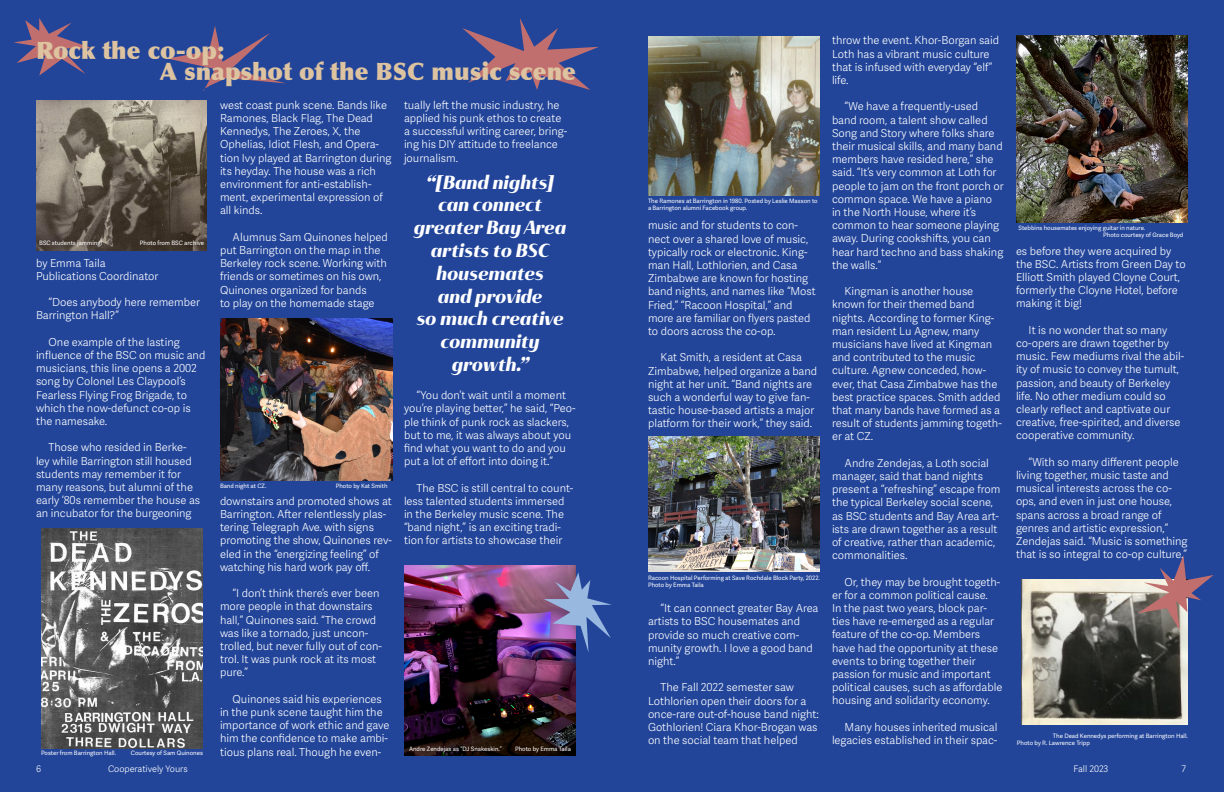
<style>
.page{position:relative;width:1224px;height:792px;background:#22459a}
.page>*{position:absolute;margin:0;border:0;box-sizing:border-box;transform-origin:0 0}
.t1{font:900 24px "Optima";color:#ddc3a0}
.t2{font:19px/22.8px "Haboro Contrast Nor Bla It";color:#fff;text-align:center}
.t3{font:300 11px/13.2px "Adelle Sans";color:#fff}
.t4{font:300 9px "Adelle Sans";color:#fff}
.t5{font:6px/7.2px "Adelle Sans";color:#fff}
</style>
<div class="page">
<svg style="left:14px;top:18px;width:79px;height:58px"></svg>
<svg style="left:167px;top:26px;width:119px;height:65px"></svg>
<img style="left:404px;top:565px;width:172px;height:191px">
<img style="left:1016px;top:36px;width:172px;height:187px">
<img style="left:36px;top:100px;width:171px;height:151px">
<img style="left:220px;top:319px;width:172px;height:162px">
<img style="left:648px;top:36px;width:172px;height:159px">
<img style="left:1022px;top:580px;width:166px;height:145px">
<img style="left:41px;top:529px;width:162px;height:219px">
<img style="left:648px;top:436px;width:172px;height:135px">
<svg style="left:462px;top:18px;width:137px;height:72px"></svg>
<img style="left:544px;top:572px;width:68px;height:81px">
<svg style="left:1138px;top:555px;width:76px;height:76px"></svg>
<p class="t1" style="left:36px;top:36px;width:190px">Rock the co-op:</p>
<p class="t1" style="left:160px;top:57px;width:418px">A snapshot of the BSC music scene</p>
<p class="t5" style="left:39px;top:240px;width:65px">BSC students jamming!</p>
<p class="t5" style="left:140px;top:240px;width:66px">Photo from BSC archive</p>
<p class="t3" style="left:36px;top:256px;width:71px">by Emma Taila</p>
<p class="t3" style="left:36px;top:270px;width:124px">Publications Coordinator</p>
<p class="t3" style="left:36px;top:296px;width:166px;text-indent:13px">“Does anybody here remember<br>Barrington Hall?”</p>
<p class="t3" style="left:36px;top:336px;width:171px;text-indent:13px">One example of the lasting influence of the BSC on music and musicians, this line opens a 2002 song by Colonel Les Claypool’s<br>Fearless Flying Frog Brigade, to which the now-defunct co-op is the namesake.</p>
<p class="t3" style="left:36px;top:441px;width:166px;text-indent:13px">Those who resided in Berke&shy;ley while Barrington still housed students may remember it for many reasons, but alumni of the early ‘80s remember the house as an incubator for the burgeoning</p>
<p class="t5" style="left:41px;top:750px;width:77px">Poster from Barrington Hall.</p>
<p class="t5" style="left:131px;top:750px;width:74px">Courtesy of Sam Quinones</p>
<p class="t3" style="left:220px;top:99px;width:173px">west coast punk scene. Bands like<br>Ramones, Black Flag, The Dead<br>Kennedys, The Zeroes, X, the<br>Ophelias, Idiot Flesh, and Opera&shy;tion Ivy played at Barrington during its heyday. The house was a rich environment for anti-establish&shy;ment, experimental expression of all kinds.</p>
<p class="t3" style="left:220px;top:231px;width:169px;text-indent:13px">Alumnus Sam Quinones helped put Barrington on the map in the<br>Berkeley rock scene. Working with friends or sometimes on his own,<br>Quinones organized for bands<br>to play on the homemade stage</p>
<p class="t5" style="left:220px;top:483px;width:48px">Band night at CZ.</p>
<p class="t5" style="left:336px;top:483px;width:53px">Photo by Kat Smith</p>
<p class="t3" style="left:220px;top:495px;width:174px">downstairs and promoted shows at Barrington. After relentlessly plas&shy;tering Telegraph Ave. with signs promoting the show, Quinones rev&shy;eled in the “energizing feeling” of watching his hard work pay off.</p>
<p class="t3" style="left:220px;top:587px;width:163px;text-indent:13px">“I don’t think there’s ever been more people in that downstairs hall,” Quinones said. “The crowd was like a tornado, just uncon&shy;trolled, but never fully out of con&shy;trol. It was punk rock at its most pure.”</p>
<p class="t3" style="left:220px;top:693px;width:171px;text-indent:13px">Quinones said his experiences in the punk scene taught him the importance of work ethic and gave him the confidence to make ambi&shy;tious plans real. Though he even-</p>
<p class="t3" style="left:404px;top:99px;width:165px">tually left the music industry, he applied his punk ethos to create a successful writing career, bring&shy;ing his DIY attitude to freelance journalism.</p>
<p class="t2" style="left:426px;top:170px;width:129px">“[Band nights]</p>
<p class="t2" style="left:438px;top:193px;width:105px">can connect</p>
<p class="t2" style="left:414px;top:216px;width:154px">greater Bay Area artists to BSC housemates</p>
<p class="t2" style="left:438px;top:284px;width:106px">and provide</p>
<p class="t2" style="left:416px;top:307px;width:149px">so much creative</p>
<p class="t2" style="left:440px;top:330px;width:101px">community growth.”</p>
<p class="t3" style="left:404px;top:389px;width:173px;text-indent:13px">“You don’t wait until a moment you’re playing better,” he said, “Peo&shy;ple think of punk rock as slackers, but to me, it was always about you find what you want to do and you put a lot of effort into doing it.”</p>
<p class="t3" style="left:404px;top:481px;width:171px;text-indent:13px">The BSC is still central to count&shy;less talented students immersed in the Berkeley music scene. The “band night,” is an exciting tradi&shy;tion for artists to showcase their</p>
<p class="t5" style="left:409px;top:746px;width:94px">Andre Zendejas as “DJ Snakeskin.”</p>
<p class="t5" style="left:515px;top:746px;width:57px">Photo by Emma Taila</p>
<p class="t5" style="left:648px;top:197px;width:171px">The Ramones at Barrington in 1980. Posted by Leslie Masson to a Barrington alumni Facebook group.</p>
<p class="t3" style="left:648px;top:219px;width:169px">music and for students to con&shy;nect over a shared love of music, typically rock or electronic. King&shy;man Hall, Lothlorien, and Casa<br>Zimbabwe are known for hosting band nights, and names like “Most<br>Fried,” “Racoon Hospital,” and more are familiar on flyers pasted to doors across the co-op.</p>
<p class="t3" style="left:648px;top:351px;width:171px;text-indent:13px">Kat Smith, a resident at Casa Zimbabwe, helped organize a band night at her unit. “Band nights are such a wonderful way to give fan&shy;tastic house-based artists a major platform for their work,” they said.</p>
<p class="t5" style="left:648px;top:574px;width:173px">Racoon Hospital Performing at Save Rochdale Block Party, 2022.</p>
<p class="t5" style="left:648px;top:581px;width:57px">Photo by Emma Taila</p>
<p class="t3" style="left:648px;top:602px;width:172px;text-indent:13px">“It can connect greater Bay Area artists to BSC housemates and provide so much creative com&shy;munity growth. I love a good band night.”</p>
<p class="t3" style="left:648px;top:681px;width:172px;text-indent:13px">The Fall 2022 semester saw<br>Lothlorien open their doors for a once-rare out-of-house band night:<br>Gothlorien! Ciara Khor-Brogan was on the social team that helped</p>
<p class="t3" style="left:832px;top:34px;width:169px">throw the event. Khor-Borgan said<br>Loth has a vibrant music culture that is infused with everyday “elf” life.</p>
<p class="t3" style="left:832px;top:100px;width:173px;text-indent:13px">“We have a frequently-used band room, a talent show called<br>Song and Story where folks share their musical skills, and many band members have resided here,” she said. “It’s very common at Loth for people to jam on the front porch or common space. We have a piano in the North House, where it’s common to hear someone playing away. During cookshifts, you can hear hard techno and bass shaking the walls.”</p>
<p class="t3" style="left:832px;top:285px;width:171px;text-indent:13px">Kingman is another house known for their themed band nights. According to former King&shy;man resident Lu Agnew, many musicians have lived at Kingman and contributed to the music culture. Agnew conceded, how&shy;ever, that Casa Zimbabwe has the best practice spaces. Smith added that many bands have formed as a result of students jamming togeth&shy;er at CZ.</p>
<p class="t3" style="left:832px;top:457px;width:170px;text-indent:13px">Andre Zendejas, a Loth social manager, said that band nights present a “refreshing” escape from the typical Berkeley social scene, as BSC students and Bay Area art&shy;ists are drawn together as a result of creative, rather than academic, commonalities.</p>
<p class="t3" style="left:832px;top:575px;width:172px;text-indent:13px">Or, they may be brought togeth&shy;er for a common political cause.<br>In the past two years, block par&shy;ties have re-emerged as a regular feature of the co-op. Members have had the opportunity at these events to bring together their passion for music and important political causes, such as affordable housing and solidarity economy.</p>
<p class="t3" style="left:832px;top:721px;width:167px;text-align:right">Many houses inherited musical legacies established in their spac-</p>
<p class="t5" style="left:1019px;top:224px;width:128px">Stebbins housemates enjoying guitar in nature.</p>
<p class="t5" style="left:1103px;top:232px;width:82px">Photo courtesy of Grace Boyd</p>
<p class="t3" style="left:1016px;top:245px;width:171px">es before they were acquired by the BSC. Artists from Green Day to<br>Elliott Smith played Cloyne Court, formerly the Cloyne Hotel, before making it big!</p>
<p class="t3" style="left:1016px;top:324px;width:170px;text-indent:13px">It is no wonder that so many co-opers are drawn together by music. Few mediums rival the abil&shy;ity of music to convey the tumult, passion, and beauty of Berkeley life. No other medium could so clearly reflect and captivate our creative, free-spirited, and diverse cooperative community.</p>
<p class="t3" style="left:1016px;top:456px;width:173px;text-indent:13px">“With so many different people living together, music taste and musical interests across the co&shy;ops, and even in just one house, spans across a broad range of genres and artistic expression,”<br>Zendejas said. “Music is something that is so integral to co-op culture.”</p>
<p class="t5" style="left:1053px;top:733px;width:137px">The Dead Kennedys performing at Barrington Hall.</p>
<p class="t5" style="left:1017px;top:740px;width:74px">Photo by R. Lawrence Tripp</p>
<p class="t4" style="left:36px;top:764px;width:7px">6</p>
<p class="t4" style="left:108px;top:764px;width:81px">Cooperatively Yours</p>
<p class="t4" style="left:1074px;top:764px;width:36px">Fall 2023</p>
<p class="t4" style="left:1182px;top:764px;width:6px">7</p>
</div>
